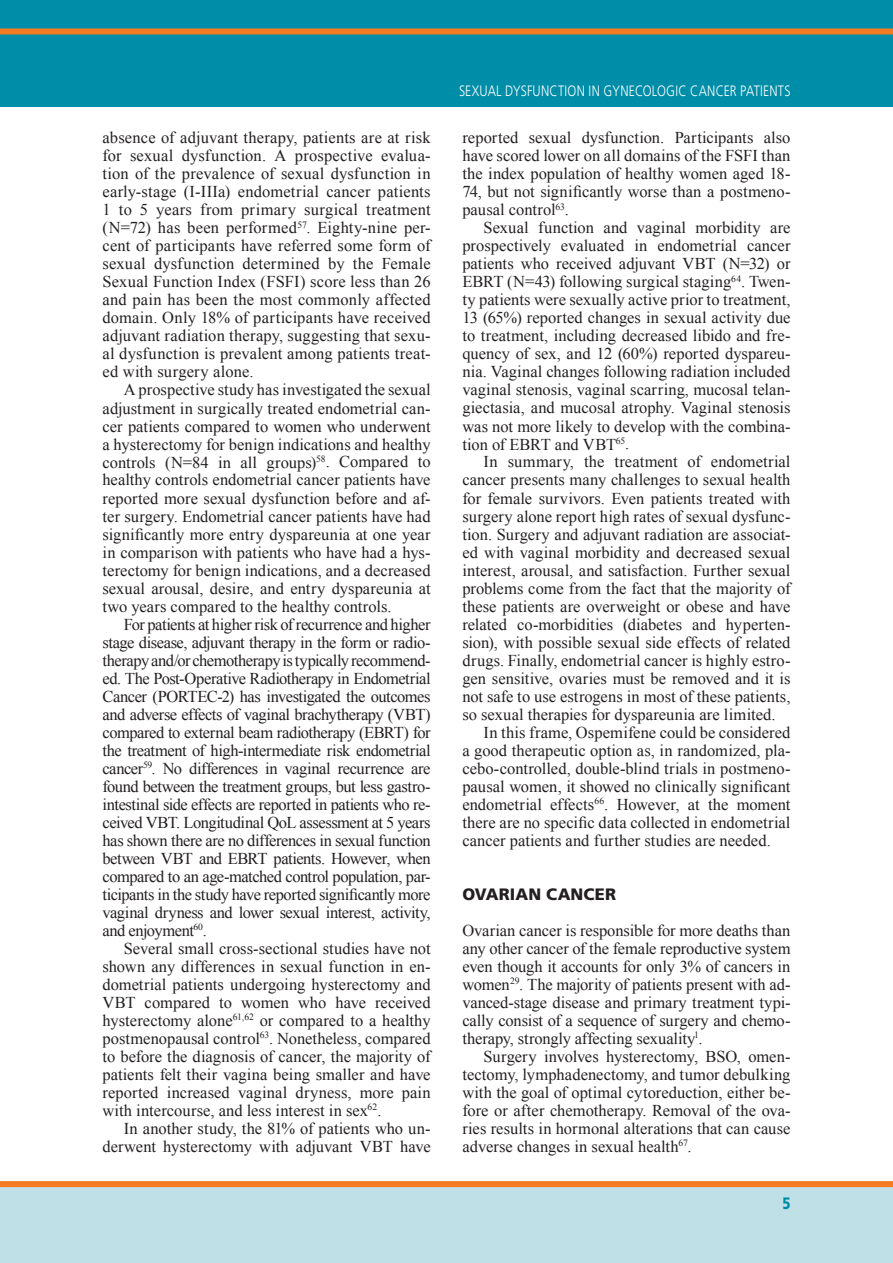
<style>
.page{position:relative;width:893px;height:1263px;background:#fff}
.page>*{position:absolute;margin:0;border:0;box-sizing:border-box;transform-origin:0 0}
.t1{font:16.5px/18px "Times New Roman";color:#231f20;text-align:justify}
.t2{font:900 16.5px "Frutiger";letter-spacing:.005em;color:#231f20}
.t3{font:900 16.5px "Frutiger";color:#008da8;scale:.8 1}
.t4{font:300 15px "Frutiger";letter-spacing:.02em;color:#fff;scale:.82 1}
</style>
<div class="page">
<div style="left:0;top:0;width:893px;height:106px;background:#008da8"></div>
<div style="left:0;top:1181px;width:893px;height:82px;background:#c0e0e8"></div>
<div style="left:0;top:28px;width:893px;height:6px;background:#f47b21"></div>
<div style="left:0;top:1181px;width:893px;height:6px;background:#f47b21"></div>
<p class="t1" style="left:102px;top:129px;width:330px">absence of adjuvant therapy, patients are at risk for sexual dysfunction. A prospective evalua&shy;tion of the prevalence of sexual dysfunction in early-stage (I-IIIa) endometrial cancer patients 1 to 5 years from primary surgical treatment (N=72) has been performed<sup>57</sup>. Eighty-nine per&shy;cent of participants have referred some form of sexual dysfunction determined by the Female Sexual Function Index (FSFI) score less than 26 and pain has been the most commonly affected domain. Only 18% of participants have received adjuvant radiation therapy, suggesting that sexu&shy;al dysfunction is prevalent among patients treat&shy;ed with surgery alone.</p>
<p class="t1" style="left:102px;top:381px;width:330px;text-indent:21px">A prospective study has investigated the sexual adjustment in surgically treated endometrial can&shy;cer patients compared to women who underwent a hysterectomy for benign indications and healthy controls (N=84 in all groups)<sup>58</sup>. Compared to healthy controls endometrial cancer patients have reported more sexual dysfunction before and af&shy;ter surgery. Endometrial cancer patients have had significantly more entry dyspareunia at one year in comparison with patients who have had a hys&shy;terectomy for benign indications, and a decreased sexual arousal, desire, and entry dyspareunia at two years compared to the healthy controls.</p>
<p class="t1" style="left:102px;top:615px;width:330px;text-indent:21px">For patients at higher risk of recurrence and higher stage disease, adjuvant therapy in the form or radio&shy;therapy and/or chemotherapy is typically recommend&shy;ed. The Post-Operative Radiotherapy in Endometrial Cancer (PORTEC-2) has investigated the outcomes and adverse effects of vaginal brachytherapy (VBT) compared to external beam radiotherapy (EBRT) for the treatment of high-intermediate risk endometrial cancer<sup>59</sup>. No differences in vaginal recurrence are found between the treatment groups, but less gastro&shy;intestinal side effects are reported in patients who re&shy;ceived VBT. Longitudinal QoL assessment at 5 years has shown there are no differences in sexual function between VBT and EBRT patients. However, when compared to an age-matched control population, par&shy;ticipants in the study have reported significantly more vaginal dryness and lower sexual interest, activity, and enjoyment<sup>60</sup>.</p>
<p class="t1" style="left:102px;top:939px;width:330px;text-indent:21px">Several small cross-sectional studies have not shown any differences in sexual function in en&shy;dometrial patients undergoing hysterectomy and VBT compared to women who have received hysterectomy alone<sup>61,62</sup> or compared to a healthy postmenopausal control<sup>63</sup>. Nonetheless, compared to before the diagnosis of cancer, the majority of patients felt their vagina being smaller and have reported increased vaginal dryness, more pain with intercourse, and less interest in sex<sup>62</sup>.</p>
<p class="t1" style="left:102px;top:1119px;width:330px;text-align:right">In another study, the 81% of patients who un&shy;derwent hysterectomy with adjuvant VBT have</p>
<p class="t4" style="left:459px;top:83px;width:406px">SEXUAL DYSFUNCTION IN GYNECOLOGIC CANCER PATIENTS</p>
<p class="t1" style="left:462px;top:129px;width:330px">reported sexual dysfunction. Participants also have scored lower on all domains of the FSFI than the index population of healthy women aged 18- 74, but not significantly worse than a postmeno&shy;pausal control<sup>63</sup>.</p>
<p class="t1" style="left:462px;top:219px;width:330px;text-indent:21px">Sexual function and vaginal morbidity are prospectively evaluated in endometrial cancer patients who received adjuvant VBT (N=32) or EBRT (N=43) following surgical staging<sup>64</sup>. Twen&shy;ty patients were sexually active prior to treatment, 13 (65%) reported changes in sexual activity due to treatment, including decreased libido and fre&shy;quency of sex, and 12 (60%) reported dyspareu&shy;nia. Vaginal changes following radiation included vaginal stenosis, vaginal scarring, mucosal telan&shy;giectasia, and mucosal atrophy. Vaginal stenosis was not more likely to develop with the combina&shy;tion of EBRT and VBT<sup>65</sup>.</p>
<p class="t1" style="left:484px;top:453px;width:308px">In summary, the treatment of endometrial</p>
<p class="t1" style="left:462px;top:471px;width:330px">cancer presents many challenges to sexual health</p>
<p class="t1" style="left:462px;top:489px;width:330px">for female survivors. Even patients treated with</p>
<p class="t1" style="left:462px;top:507px;width:330px">surgery alone report high rates of sexual dysfunc-</p>
<p class="t1" style="left:462px;top:525px;width:330px">tion. Surgery and adjuvant radiation are associat-</p>
<p class="t1" style="left:462px;top:543px;width:330px">ed with vaginal morbidity and decreased sexual</p>
<p class="t1" style="left:462px;top:561px;width:330px">interest, arousal, and satisfaction. Further sexual</p>
<p class="t1" style="left:462px;top:579px;width:330px">problems come from the fact that the majority of</p>
<p class="t1" style="left:462px;top:597px;width:330px">these patients are overweight or obese and have</p>
<p class="t1" style="left:462px;top:615px;width:330px">related co-morbidities (diabetes and hyperten-</p>
<p class="t1" style="left:462px;top:633px;width:330px">sion), with possible sexual side effects of related</p>
<p class="t1" style="left:462px;top:651px;width:330px">drugs. Finally, endometrial cancer is highly estro-</p>
<p class="t1" style="left:462px;top:669px;width:330px">gen sensitive, ovaries must be removed and it is</p>
<p class="t1" style="left:462px;top:687px;width:330px">not safe to use estrogens in most of these patients,</p>
<p class="t1" style="left:462px;top:705px;width:315px">so sexual therapies for dyspareunia are limited.</p>
<p class="t1" style="left:484px;top:723px;width:308px">In this frame, Ospemifene could be considered</p>
<p class="t1" style="left:462px;top:741px;width:330px">a good therapeutic option as, in randomized, pla-</p>
<p class="t1" style="left:462px;top:759px;width:330px">cebo-controlled, double-blind trials in postmeno-</p>
<p class="t1" style="left:462px;top:777px;width:330px">pausal women, it showed no clinically significant</p>
<p class="t1" style="left:462px;top:795px;width:330px">endometrial effects<sup>66</sup>. However, at the moment</p>
<p class="t1" style="left:462px;top:813px;width:330px">there are no specific data collected in endometrial</p>
<p class="t1" style="left:462px;top:831px;width:310px">cancer patients and further studies are needed.</p>
<p class="t2" style="left:462px;top:884px;width:155px">OVARIAN CANCER</p>
<p class="t1" style="left:462px;top:921px;width:330px">Ovarian cancer is responsible for more deaths than any other cancer of the female reproductive system even though it accounts for only 3% of cancers in women<sup>29</sup>. The majority of patients present with ad&shy;vanced-stage disease and primary treatment typi&shy;cally consist of a sequence of surgery and chemo&shy;therapy, strongly affecting sexuality<sup>1</sup>.</p>
<p class="t1" style="left:462px;top:1047px;width:330px;text-indent:21px">Surgery involves hysterectomy, BSO, omen&shy;tectomy, lymphadenectomy, and tumor debulking with the goal of optimal cytoreduction, either be&shy;fore or after chemotherapy. Removal of the ova&shy;ries results in hormonal alterations that can cause adverse changes in sexual health<sup>67</sup>.</p>
<p class="t3" style="left:782px;top:1193px;width:12px">5</p>
</div>
